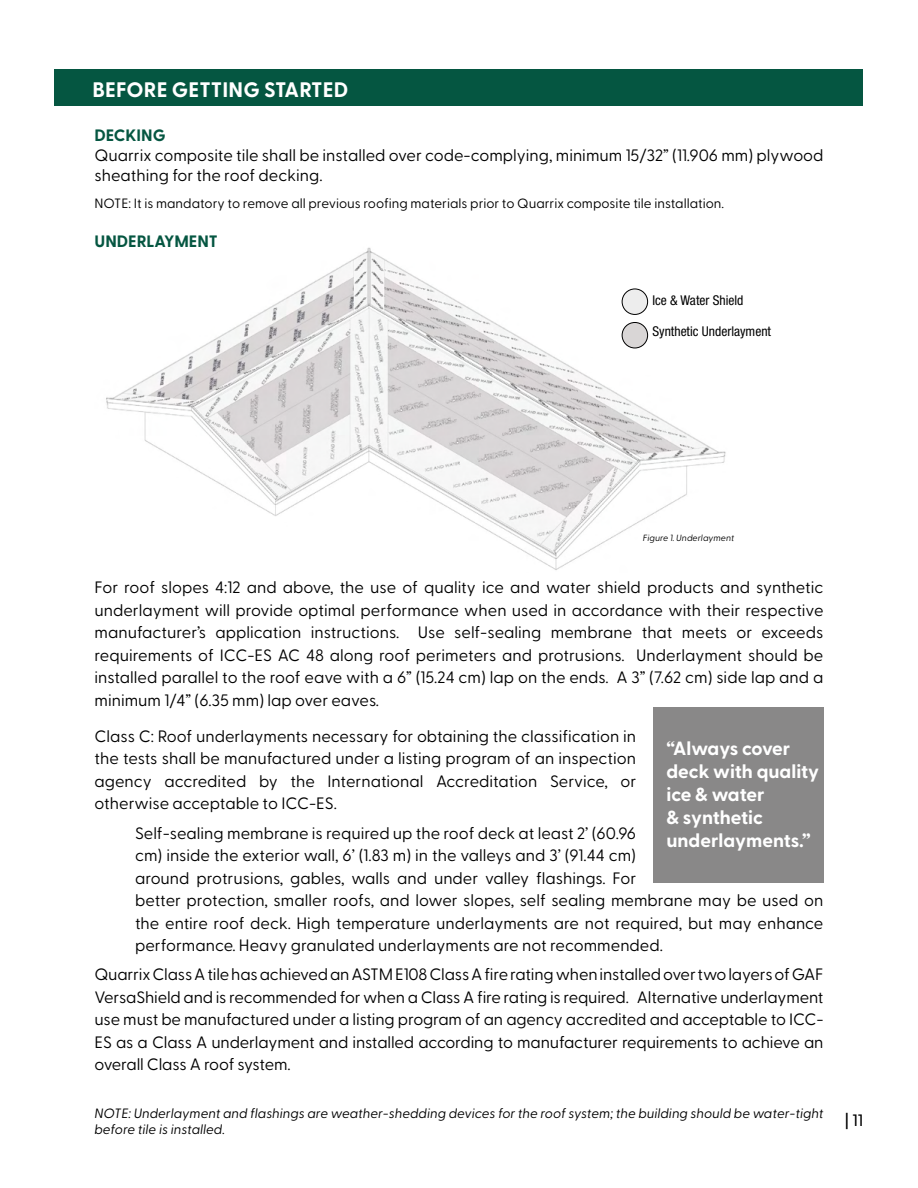
<style>
.page{position:relative;width:918px;height:1188px;background:#fff}
.page>*{position:absolute;margin:0;border:0;box-sizing:border-box;transform-origin:0 0}
.t1{font:700 21px "Greycliff CF";letter-spacing:.01em;color:#fff}
.t2{font:700 19.2px/23px "Greycliff CF";color:#fff}
.t3{font:16.5px/22.5px "Greycliff CF";color:#000;text-align:justify}
.t4{font:700 16.5px "Greycliff CF";color:#055641}
.t5{font:500 16.5px "Greycliff CF";color:#000}
.t6{font:italic 13.5px/16.2px "Greycliff CF";color:#000}
.t7{font:13.5px "Greycliff CF";color:#000}
.t8{font:condensed 13.5px "Helvetica Neue LT Std";color:#000}
.t9{font:italic 9px "Greycliff CF";color:#000}
</style>
<div class="page">
<img style="left:106px;top:247px;width:620px;height:323px">
<div style="left:622px;top:289px;width:26px;height:25px;background:#ededed;border-radius:50%"></div>
<div style="left:622px;top:289px;width:26px;height:26px;border:1px solid #000;border-radius:50%"></div>
<div style="left:622px;top:322px;width:26px;height:26px;background:#d9d6d6;border-radius:50%"></div>
<div style="left:622px;top:322px;width:26px;height:26px;border:1px solid #000;border-radius:50%"></div>
<div style="left:55px;top:69px;width:808px;height:36px;background:#055641"></div>
<div style="left:653px;top:707px;width:171px;height:176px;background:#898888"></div>
<p class="t1" style="left:93px;top:77px;width:257px">BEFORE GETTING STARTED</p>
<p class="t4" style="left:94px;top:126px;width:73px">DECKING</p>
<p class="t3" style="left:94px;top:146px;width:731px;line-height:19.8px">Quarrix composite tile shall be installed over code-complying, minimum 15/32” (11.906 mm) plywood sheathing for the roof decking.</p>
<p class="t7" style="left:94px;top:195px;width:631px">NOTE: It is mandatory to remove all previous roofing materials prior to Quarrix composite tile installation.</p>
<p class="t4" style="left:94px;top:232px;width:125px">UNDERLAYMENT</p>
<p class="t8" style="left:652px;top:292px;width:93px">Ice &amp; Water Shield</p>
<p class="t8" style="left:652px;top:324px;width:120px">Synthetic Underlayment</p>
<p class="t9" style="left:643px;top:532px;width:93px">Figure 1. Underlayment</p>
<p class="t3" style="left:94px;top:576px;width:731px">For roof slopes 4:12 and above, the use of quality ice and water shield products and synthetic underlayment will provide optimal performance when used in accordance with their respective manufacturer’s application instructions. Use self-sealing membrane that meets or exceeds requirements of ICC-ES AC 48 along roof perimeters and protrusions. Underlayment should be installed parallel to the roof eave with a 6” (15.24 cm) lap on the ends. A 3” (7.62 cm) side lap and a minimum 1/4” (6.35 mm) lap over eaves.</p>
<p class="t3" style="left:94px;top:725px;width:543px">Class C: Roof underlayments necessary for obtaining the classification in the tests shall be manufactured under a listing program of an inspection agency accredited by the International Accreditation Service, or otherwise acceptable to ICC-ES.</p>
<p class="t3" style="left:135px;top:822px;width:690px;text-align:left">Self-sealing membrane is required up the roof deck at least 2’ (60.96<br>cm) inside the exterior wall, 6’ (1.83 m) in the valleys and 3’ (91.44 cm)<br>around protrusions, gables, walls and under valley flashings. For<br>better protection, smaller roofs, and lower slopes, self sealing membrane may be used on the entire roof deck. High temperature underlayments are not required, but may enhance performance. Heavy granulated underlayments are not recommended.</p>
<p class="t3" style="left:94px;top:963px;width:731px">Quarrix Class A tile has achieved an ASTM E108 Class A fire rating when installed over two layers of GAF VersaShield and is recommended for when a Class A fire rating is required. Alternative underlayment use must be manufactured under a listing program of an agency accredited and acceptable to ICC-ES as a Class A underlayment and installed according to manufacturer requirements to achieve an overall Class A roof system.</p>
<p class="t2" style="left:666px;top:738px;width:154px">“Always cover deck with quality ice &amp; water<br>&amp; synthetic underlayments.”</p>
<p class="t6" style="left:94px;top:1106px;width:730px">NOTE: Underlayment and flashings are weather-shedding devices for the roof system; the building should be water-tight before tile is installed.</p>
<p class="t5" style="left:845px;top:1110px;width:19px">| 11</p>
</div>
